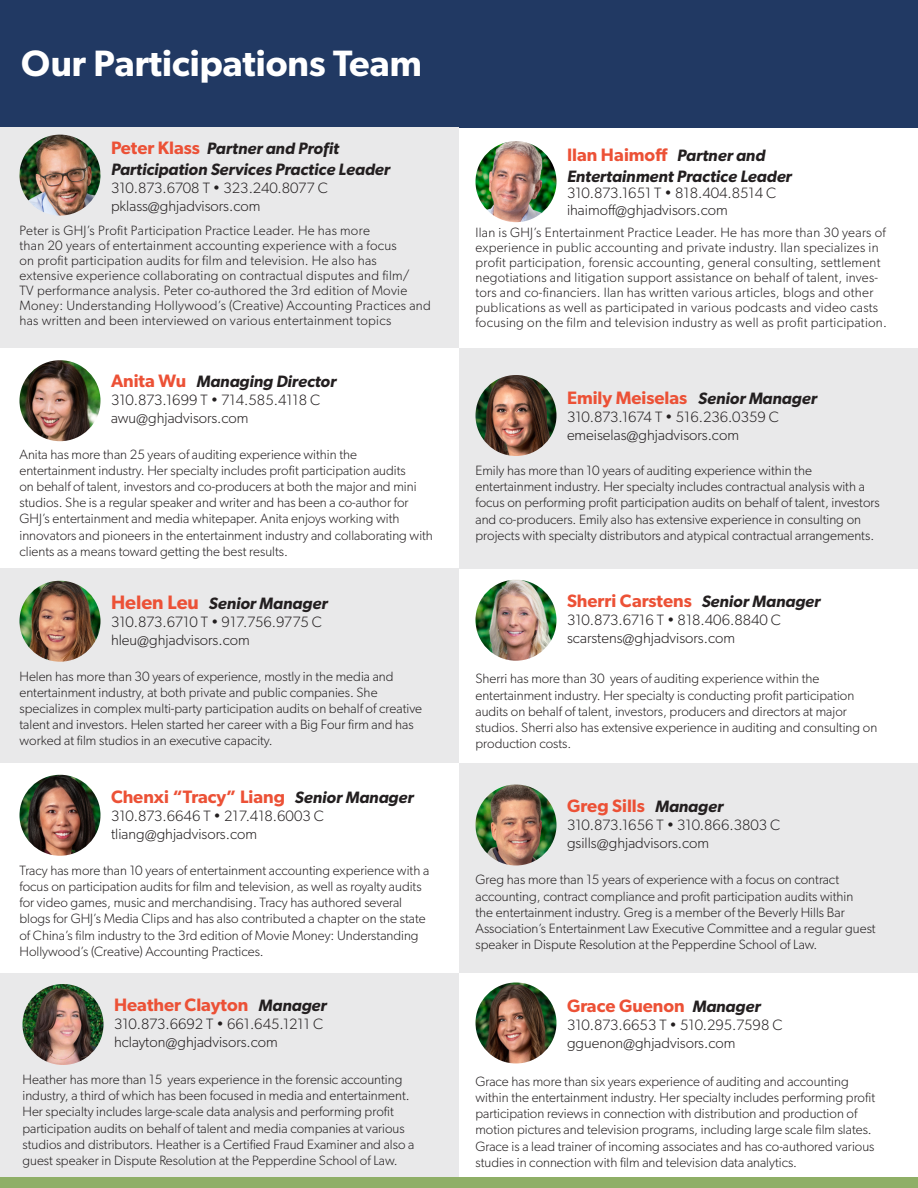
<style>
.page{position:relative;width:918px;height:1188px;background:#fff}
.page>*{position:absolute;margin:0;border:0;box-sizing:border-box;transform-origin:0 0}
.t1{font:600 36.75px "Gibson";color:#fff}
.t2{font:600 18px "Gibson";color:#ec5136}
.t3{font:italic 600 16.5px/21px "Gibson";color:#231f20}
.t4{font:300 15px "Gibson";color:#231f20}
.t5{font:300 13.5px/16.2px "Gibson";color:#231f20}
.t6{font:300 13.5px/15px "Gibson";letter-spacing:.02em;color:#231f20}
.s1{font-style:normal;font-size:18px;color:#ec5136}
.s2{font-style:normal;font-size:19.5px;color:#ec5136}
.s3{font-style:italic;font-size:16.5px;color:#231f20}
</style>
<div class="page">
<div style="left:0;top:0;width:918px;height:127px;background:#213963"></div>
<div style="left:0;top:127px;width:459px;height:221px;background:#e9e9ea"></div>
<div style="left:0;top:568px;width:459px;height:195px;background:#e9e9ea"></div>
<div style="left:0;top:974px;width:459px;height:209px;background:#e9e9ea"></div>
<div style="left:459px;top:764px;width:459px;height:210px;background:#e9e9ea"></div>
<div style="left:459px;top:348px;width:459px;height:221px;background:#e9e9ea"></div>
<div style="left:0;top:1178px;width:918px;height:10px;background:#8faf67"></div>
<img style="left:476px;top:141px;width:80px;height:81px;border-radius:40px">
<img style="left:20px;top:360px;width:80px;height:81px;border-radius:40px">
<img style="left:20px;top:135px;width:80px;height:81px;border-radius:40px">
<img style="left:20px;top:775px;width:80px;height:81px;border-radius:40px">
<img style="left:476px;top:982px;width:80px;height:82px;border-radius:40px">
<img style="left:476px;top:580px;width:80px;height:81px;border-radius:40px">
<img style="left:20px;top:581px;width:80px;height:81px;border-radius:40px">
<img style="left:476px;top:785px;width:80px;height:81px;border-radius:40px">
<img style="left:476px;top:375px;width:80px;height:81px;border-radius:40px">
<img style="left:22px;top:984px;width:82px;height:81px;border-radius:40px">
<p class="t1" style="left:21px;top:41px;width:402px">Our Participations Team</p>
<p class="t3" style="left:111px;top:138px;width:281px"><span class="s1">Peter Klass</span> Partner and Profit<br>Participation Services Practice Leader</p>
<p class="t4" style="left:111px;top:179px;width:218px">310.873.6708 T • 323.240.8077 C</p>
<p class="t4" style="left:111px;top:197px;width:151px">pklass@ghjadvisors.com</p>
<p class="t6" style="left:20px;top:222px;width:413px">Peter is GHJ’s Profit Participation Practice Leader. He has more<br>than 20 years of entertainment accounting experience with a focus<br>on profit participation audits for film and television. He also has extensive experience collaborating on contractual disputes and film/<br>TV performance analysis. Peter co-authored the 3rd edition of Movie Money: Understanding Hollywood’s (Creative) Accounting Practices and has written and been interviewed on various entertainment topics</p>
<p class="t3" style="left:111px;top:371px;width:227px"><span class="s1">Anita Wu</span> Managing Director</p>
<p class="t4" style="left:111px;top:391px;width:211px">310.873.1699 T • 714.585.4118 C</p>
<p class="t4" style="left:111px;top:409px;width:139px">awu@ghjadvisors.com</p>
<p class="t5" style="left:20px;top:446px;width:415px">Anita has more than 25 years of auditing experience within the entertainment industry. Her specialty includes profit participation audits<br>on behalf of talent, investors and co-producers at both the major and mini studios. She is a regular speaker and writer and has been a co-author for GHJ’s entertainment and media whitepaper. Anita enjoys working with innovators and pioneers in the entertainment industry and collaborating with clients as a means toward getting the best results.</p>
<p class="t3" style="left:111px;top:592px;width:218px"><span class="s2">Helen Leu</span> Senior Manager</p>
<p class="t4" style="left:111px;top:613px;width:212px">310.873.6710 T • 917.756.9775 C</p>
<p class="t4" style="left:111px;top:631px;width:140px">hleu@ghjadvisors.com</p>
<p class="t5" style="left:20px;top:668px;width:404px">Helen has more than 30 years of experience, mostly in the media and entertainment industry, at both private and public companies. She specializes in complex multi-party participation audits on behalf of creative talent and investors. Helen started her career with a Big Four firm and has worked at film studios in an executive capacity.</p>
<p class="t2" style="left:111px;top:786px;width:304px">Chenxi “Tracy” Liang <span class="s3">Senior Manager</span></p>
<p class="t4" style="left:111px;top:807px;width:214px">310.873.6646 T • 217.418.6003 C</p>
<p class="t4" style="left:111px;top:825px;width:148px">tliang@ghjadvisors.com</p>
<p class="t5" style="left:20px;top:862px;width:411px">Tracy has more than 10 years of entertainment accounting experience with a focus on participation audits for film and television, as well as royalty audits for video games, music and merchandising. Tracy has authored several blogs for GHJ’s Media Clips and has also contributed a chapter on the state of China’s film industry to the 3rd edition of Movie Money: Understanding Hollywood’s (Creative) Accounting Practices.</p>
<p class="t2" style="left:114px;top:994px;width:214px">Heather Clayton <span class="s3">Manager</span></p>
<p class="t4" style="left:114px;top:1015px;width:211px">310.873.6692 T • 661.645.1211 C</p>
<p class="t4" style="left:114px;top:1033px;width:165px">hclayton@ghjadvisors.com</p>
<p class="t5" style="left:22px;top:1071px;width:393px">Heather has more than 15 years experience in the forensic accounting industry, a third of which has been focused in media and entertainment.<br>Her specialty includes large-scale data analysis and performing profit participation audits on behalf of talent and media companies at various studios and distributors. Heather is a Certified Fraud Examiner and also a guest speaker in Dispute Resolution at the Pepperdine School of Law.</p>
<p class="t2" style="left:567px;top:144px;width:200px">Ilan Haimoff <span class="s3">Partner and</span></p>
<p class="t3" style="left:567px;top:165px;width:226px">Entertainment Practice Leader</p>
<p class="t4" style="left:567px;top:184px;width:211px">310.873.1651 T • 818.404.8514 C</p>
<p class="t4" style="left:567px;top:201px;width:162px">ihaimoff@ghjadvisors.com</p>
<p class="t6" style="left:476px;top:224px;width:413px">Ilan is GHJ’s Entertainment Practice Leader. He has more than 30 years of experience in public accounting and private industry. Ilan specializes in profit participation, forensic accounting, general consulting, settlement negotiations and litigation support assistance on behalf of talent, inves&shy;tors and co-financiers. Ilan has written various articles, blogs and other publications as well as participated in various podcasts and video casts focusing on the film and television industry as well as profit participation.</p>
<p class="t2" style="left:567px;top:387px;width:251px">Emily Meiselas <span class="s3">Senior Manager</span></p>
<p class="t4" style="left:567px;top:407px;width:214px">310.873.1674 T • 516.236.0359 C</p>
<p class="t4" style="left:567px;top:425px;width:174px">emeiselas@ghjadvisors.com</p>
<p class="t5" style="left:476px;top:462px;width:406px">Emily has more than 10 years of auditing experience within the entertainment industry. Her specialty includes contractual analysis with a focus on performing profit participation audits on behalf of talent, investors and co-producers. Emily also has extensive experience in consulting on projects with specialty distributors and atypical contractual arrangements.</p>
<p class="t2" style="left:567px;top:590px;width:255px">Sherri Carstens <span class="s3">Senior Manager</span></p>
<p class="t4" style="left:567px;top:611px;width:216px">310.873.6716 T • 818.406.8840 C</p>
<p class="t4" style="left:567px;top:629px;width:170px">scarstens@ghjadvisors.com</p>
<p class="t5" style="left:476px;top:671px;width:403px">Sherri has more than 30 years of auditing experience within the entertainment industry. Her specialty is conducting profit participation audits on behalf of talent, investors, producers and directors at major studios. Sherri also has extensive experience in auditing and consulting on production costs.</p>
<p class="t2" style="left:567px;top:795px;width:158px">Greg Sills <span class="s3">Manager</span></p>
<p class="t4" style="left:567px;top:815px;width:215px">310.873.1656 T • 310.866.3803 C</p>
<p class="t4" style="left:567px;top:833px;width:144px">gsills@ghjadvisors.com</p>
<p class="t5" style="left:476px;top:872px;width:402px">Greg has more than 15 years of experience with a focus on contract accounting, contract compliance and profit participation audits within<br>the entertainment industry. Greg is a member of the Beverly Hills Bar Association’s Entertainment Law Executive Committee and a regular guest speaker in Dispute Resolution at the Pepperdine School of Law.</p>
<p class="t2" style="left:567px;top:995px;width:195px">Grace Guenon <span class="s3">Manager</span></p>
<p class="t4" style="left:567px;top:1016px;width:217px">310.873.6653 T • 510.295.7598 C</p>
<p class="t4" style="left:567px;top:1034px;width:170px">gguenon@ghjadvisors.com</p>
<p class="t5" style="left:476px;top:1073px;width:401px">Grace has more than six years experience of auditing and accounting within the entertainment industry. Her specialty includes performing profit participation reviews in connection with distribution and production of motion pictures and television programs, including large scale film slates.<br>Grace is a lead trainer of incoming associates and has co-authored various studies in connection with film and television data analytics.</p>
</div>
